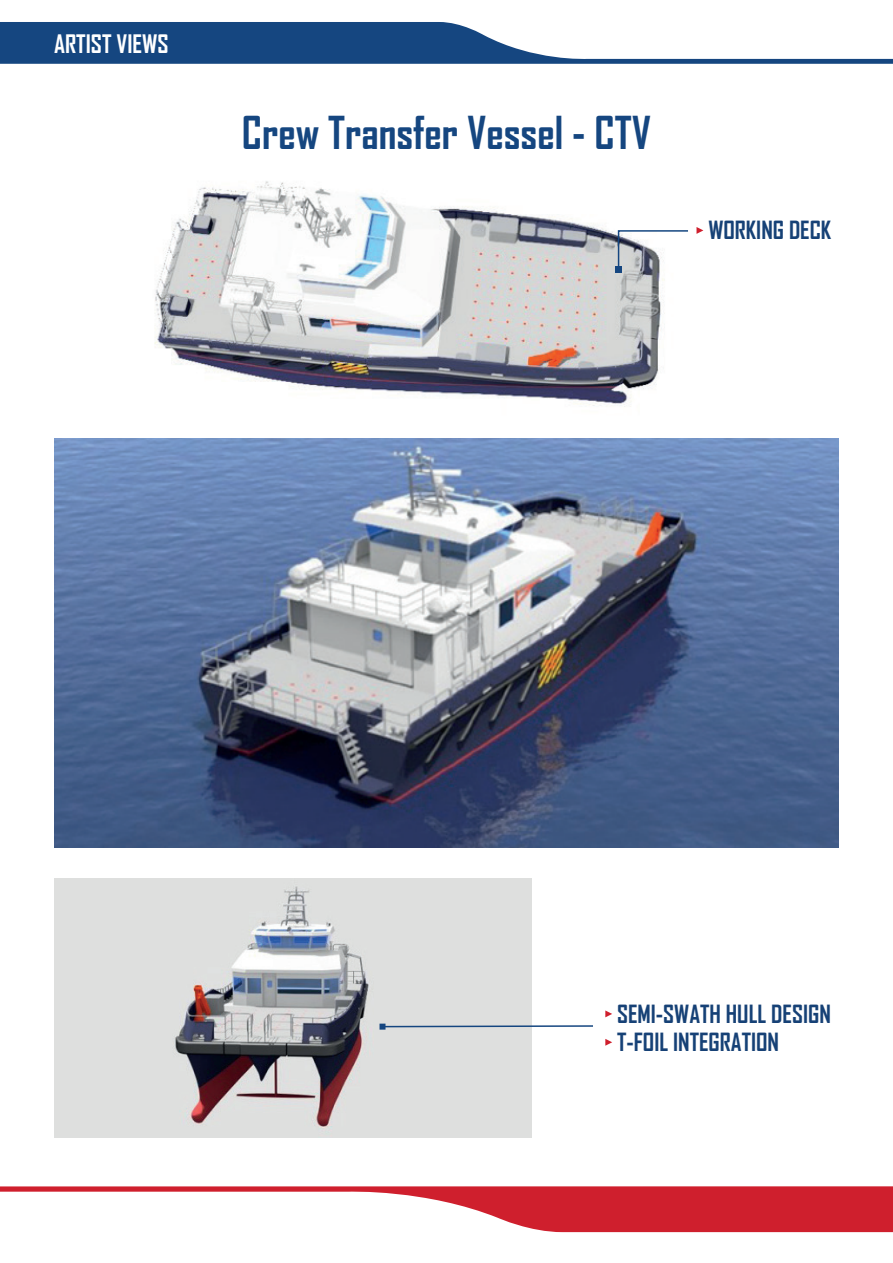
<style>
.page{position:relative;width:893px;height:1263px;background:#fff}
.page>*{position:absolute;margin:0;border:0;box-sizing:border-box;transform-origin:0 0}
.t1{font:700 43.35px "Agency FB";color:#154680}
.t2{font:700 24.45px "Agency FB";color:#fff}
.t3{font:700 24px/28.3px "Agency FB";color:#164176}
</style>
<div class="page">
<img style="left:154px;top:181px;width:511px;height:226px">
<img style="left:54px;top:438px;width:785px;height:410px">
<img style="left:54px;top:878px;width:478px;height:259px">
<svg style="left:0;top:22px;width:893px;height:42px"></svg>
<svg style="left:0;top:1186px;width:893px;height:46px"></svg>
<svg style="left:605px;top:1010px;width:7px;height:7px"></svg>
<svg style="left:605px;top:1039px;width:7px;height:7px"></svg>
<svg style="left:385px;top:1024px;width:208px;height:4px"></svg>
<div style="left:379px;top:1023px;width:6px;height:7px;background:#154680"></div>
<svg style="left:616px;top:229px;width:72px;height:43px"></svg>
<svg style="left:696px;top:227px;width:7px;height:7px"></svg>
<p class="t2" style="left:54px;top:28px;width:116px">ARTIST VIEWS</p>
<h1 class="t1" style="left:242px;top:106px;width:411px">Crew Transfer Vessel - CTV</h1>
<p class="t3" style="left:708px;top:216px;width:124px">WORKING DECK</p>
<p class="t3" style="left:617px;top:999px;width:215px">SEMI-SWATH HULL DESIGN<br>T-FOIL INTEGRATION</p>
</div>
